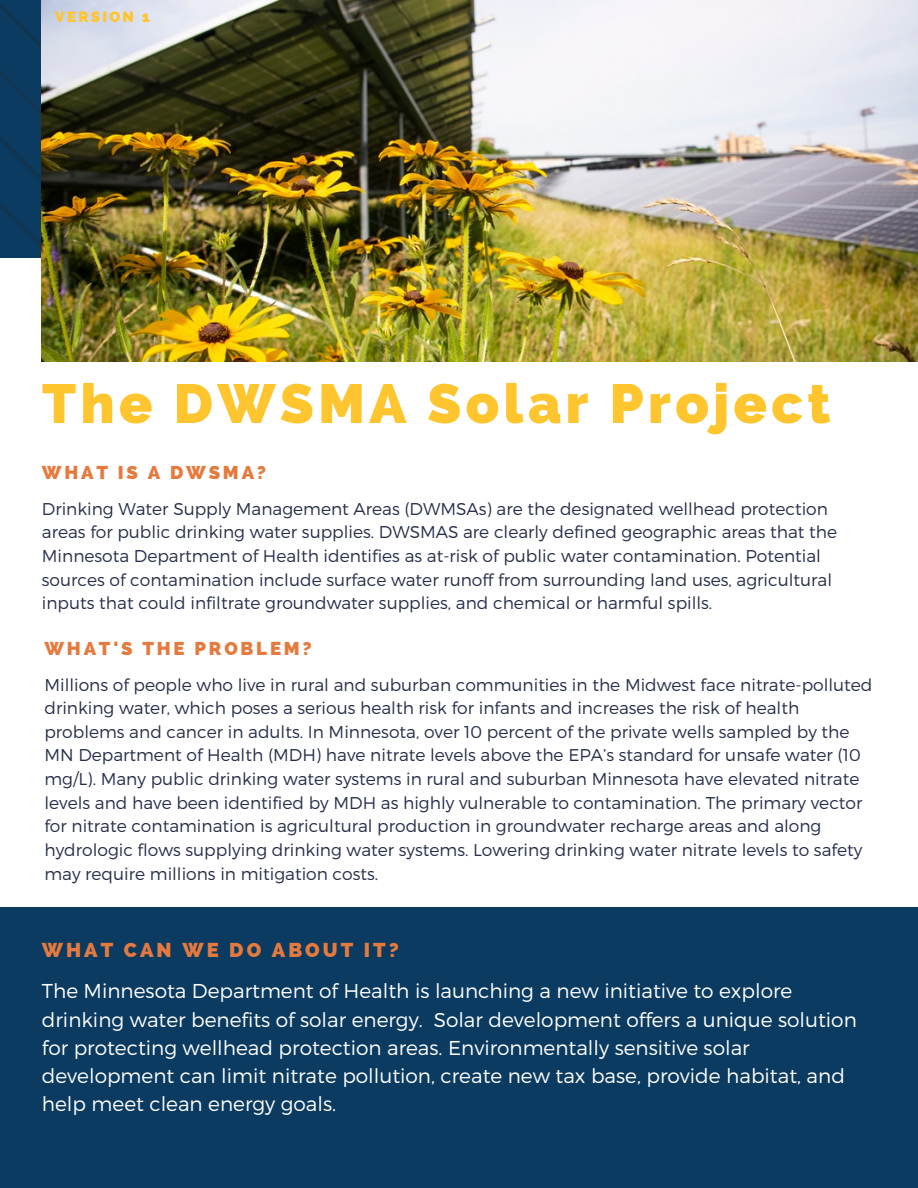
<style>
.page{position:relative;width:918px;height:1188px;background:#fff}
.page>*{position:absolute;margin:0;border:0;box-sizing:border-box;transform-origin:0 0}
.t1{font:800 54.9px "Raleway";letter-spacing:.08em;color:#ffc52f}
.t2{font:300 20.1px/28.2px "Montserrat";color:#fff}
.t3{font:800 20.1px "Raleway";letter-spacing:.15em;color:#e57a3e}
.t4{font:800 18.6px "Raleway";letter-spacing:.15em;color:#e57a3e}
.t5{font:300 17.1px/23.7px "Montserrat";color:#252e4a}
.t6{font:800 15px "Raleway";letter-spacing:.15em;color:#ffc52f}
</style>
<div class="page">
<img style="left:0;top:0;width:42px;height:257px">
<img style="left:42px;top:0;width:876px;height:361px">
<div style="left:0;top:908px;width:918px;height:280px;background:#0b3b60"></div>
<p class="t6" style="left:55px;top:8px;width:97px">VERSION 1</p>
<h1 class="t1" style="left:42px;top:371px;width:790px">The DWSMA Solar Project</h1>
<p class="t4" style="left:42px;top:462px;width:226px">WHAT IS A DWSMA?</p>
<p class="t5" style="left:42px;top:496px;width:797px">Drinking Water Supply Management Areas (DWMSAs) are the designated wellhead protection areas for public drinking water supplies. DWSMAS are clearly defined geographic areas that the Minnesota Department of Health identifies as at-risk of public water contamination. Potential sources of contamination include surface water runoff from surrounding land uses, agricultural inputs that could infiltrate groundwater supplies, and chemical or harmful spills.</p>
<p class="t4" style="left:44px;top:637px;width:269px">WHAT'S THE PROBLEM?</p>
<p class="t5" style="left:44px;top:672px;width:830px">Millions of people who live in rural and suburban communities in the Midwest face nitrate-polluted drinking water, which poses a serious health risk for infants and increases the risk of health problems and cancer in adults. In Minnesota, over 10 percent of the private wells sampled by the MN Department of Health (MDH) have nitrate levels above the EPA’s standard for unsafe water (10 mg/L). Many public drinking water systems in rural and suburban Minnesota have elevated nitrate levels and have been identified by MDH as highly vulnerable to contamination. The primary vector for nitrate contamination is agricultural production in groundwater recharge areas and along hydrologic flows supplying drinking water systems. Lowering drinking water nitrate levels to safety may require millions in mitigation costs.</p>
<p class="t3" style="left:42px;top:939px;width:359px">WHAT CAN WE DO ABOUT IT?</p>
<p class="t2" style="left:42px;top:976px;width:816px">The Minnesota Department of Health is launching a new initiative to explore drinking water benefits of solar energy. Solar development offers a unique solution for protecting wellhead protection areas. Environmentally sensitive solar development can limit nitrate pollution, create new tax base, provide habitat, and help meet clean energy goals.</p>
</div>
